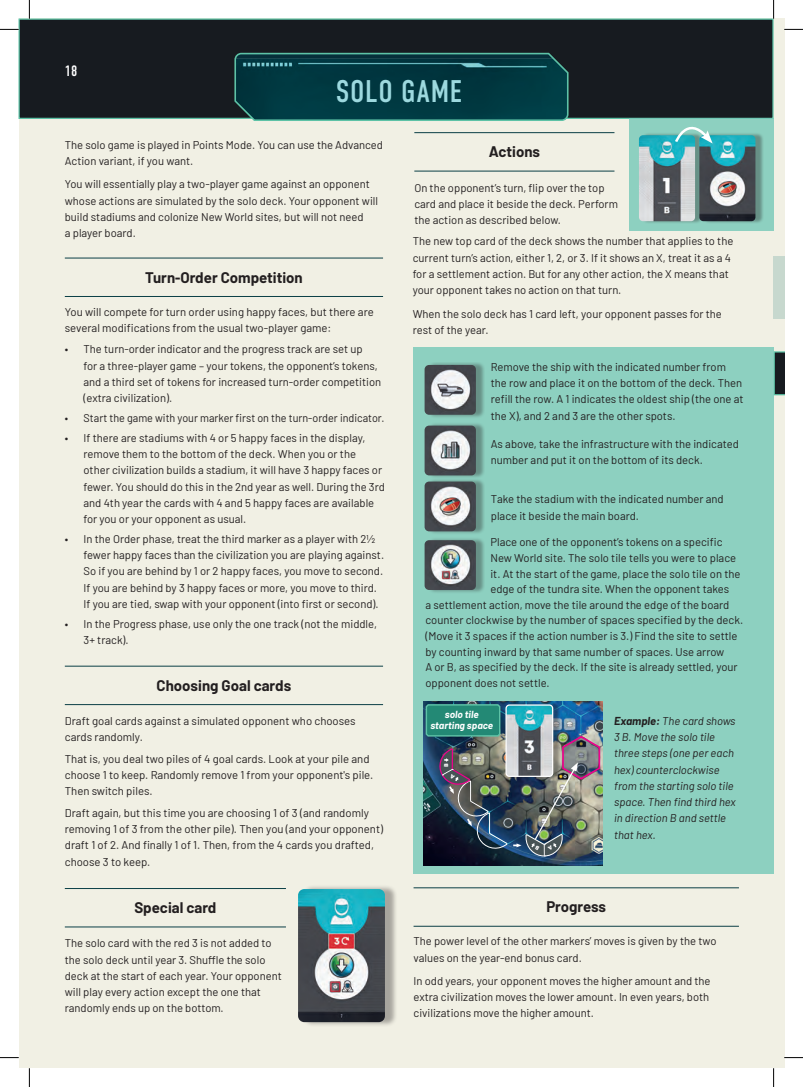
<style>
.page{position:relative;width:803px;height:1087px;background:#fff}
.page>*{position:absolute;margin:0;border:0;box-sizing:border-box;transform-origin:0 0}
.t1{font:31.25px "DIN Condensed";letter-spacing:.02em;color:#9dd9df}
.t2{font:700 15px "Barlow";color:#231f20}
.t3{font:15px "DIN Condensed";color:#fff}
.t4{font:11.25px/16.2px "Barlow";color:#231f20}
.t5{font:italic 11.25px/16.2px "Barlow";color:#231f20}
.t6{font:11.25px "Barlow";color:#231f20;scale:.96 1}
.t7{font:italic 700 10px/11.8px "Barlow";color:#fff;text-align:center}
.s1{font-weight:700}
</style>
<div class="page">
<div style="left:19px;top:19px;width:765px;height:1049px;background:#f1f0e4"></div>
<div style="left:19px;top:19px;width:755px;height:101px;background:#171b20"></div>
<svg style="left:773px;top:350px;width:11px;height:46px"></svg>
<div style="left:413px;top:347px;width:360px;height:526px;background:#8dd0c0"></div>
<div style="left:629px;top:119px;width:144px;height:112px;background:#8dd0c0"></div>
<div style="left:302px;top:884px;width:96px;height:142px;background:#231f20;opacity:.36"></div>
<img style="left:298px;top:889px;width:87px;height:133px">
<div style="left:427px;top:362px;width:58px;height:56px;background:#231f20;opacity:.36"></div>
<img style="left:425px;top:365px;width:51px;height:50px">
<div style="left:427px;top:422px;width:58px;height:57px;background:#231f20;opacity:.36"></div>
<img style="left:425px;top:425px;width:51px;height:23px">
<svg style="left:234px;top:52px;width:335px;height:69px;background:#094148"></svg>
<hr style="left:414px;top:132px;width:200px;height:1px;background:#0b3f46">
<hr style="left:414px;top:171px;width:200px;height:1px;background:#0b3f46">
<hr style="left:413px;top:887px;width:326px;height:1px;background:#0b3f46">
<hr style="left:413px;top:925px;width:326px;height:1px;background:#0b3f46">
<hr style="left:65px;top:257px;width:318px;height:1px;background:#0b3f46">
<hr style="left:65px;top:665px;width:318px;height:1px;background:#0b3f46">
<hr style="left:65px;top:888px;width:221px;height:1px;background:#0b3f46">
<hr style="left:65px;top:296px;width:318px;height:1px;background:#0b3f46">
<hr style="left:65px;top:704px;width:318px;height:1px;background:#0b3f46">
<hr style="left:65px;top:926px;width:221px;height:1px;background:#0b3f46">
<div style="left:773px;top:256px;width:11px;height:63px;background:#c7d8ce"></div>
<div style="left:642px;top:132px;width:61px;height:92px;background:#231f20;opacity:.36"></div>
<img style="left:639px;top:135px;width:56px;height:86px">
<div style="left:702px;top:132px;width:62px;height:92px;background:#231f20;opacity:.36"></div>
<img style="left:699px;top:135px;width:56px;height:86px">
<svg style="left:674px;top:114px;width:39px;height:30px"></svg>
<img style="left:423px;top:701px;width:180px;height:164px">
<svg style="left:0;top:29px;width:19px;height:1px"></svg>
<svg style="left:784px;top:29px;width:19px;height:1px"></svg>
<svg style="left:0;top:1057px;width:19px;height:1px"></svg>
<svg style="left:784px;top:1056px;width:19px;height:2px"></svg>
<svg style="left:29px;top:0;width:1px;height:19px"></svg>
<svg style="left:29px;top:1068px;width:1px;height:18px"></svg>
<svg style="left:773px;top:0;width:1px;height:19px"></svg>
<svg style="left:773px;top:1068px;width:1px;height:18px"></svg>
<img style="left:425px;top:448px;width:177px;height:408px">
<h2 class="t3" style="left:65px;top:63px;width:14px">18</h2>
<h1 class="t1" style="left:336px;top:74px;width:128px">SOLO GAME</h1>
<p class="t4" style="left:65px;top:136px;width:320px">The solo game is played in Points Mode. You can use the Advanced<br>Action variant, if you want.</p>
<p class="t4" style="left:65px;top:175px;width:315px">You will essentially play a two-player game against an opponent whose actions are simulated by the solo deck. Your opponent will build stadiums and colonize New World sites, but will not need<br>a player board.</p>
<h2 class="t2" style="left:489px;top:141px;width:53px">Actions</h2>
<p class="t4" style="left:414px;top:179px;width:205px">On the opponent’s turn, flip over the top card and place it beside the deck. Perform the action as described below.</p>
<p class="t4" style="left:413px;top:232px;width:322px">The new top card of the deck shows the number that applies to the current turn’s action, either 1, 2, or 3. If it shows an X, treat it as a 4 for a settlement action. But for any other action, the X means that your opponent takes no action on that turn.</p>
<p class="t4" style="left:413px;top:304px;width:311px">When the solo deck has 1 card left, your opponent passes for the rest of the year.</p>
<h2 class="t2" style="left:145px;top:266px;width:159px">Turn-Order Competition</h2>
<p class="t4" style="left:65px;top:302px;width:310px">You will compete for turn order using happy faces, but there are several modifications from the usual two-player game:</p>
<p class="t4" style="left:84px;top:340px;width:299px;text-indent:-19px">• The turn-order indicator and the progress track are set up<br>for a three-player game – your tokens, the opponent’s tokens, and a third set of tokens for increased turn-order competition (extra civilization).</p>
<p class="t6" style="left:65px;top:410px;width:334px">• Start the game with your marker first on the turn-order indicator.</p>
<p class="t4" style="left:84px;top:429px;width:303px;text-indent:-19px">• If there are stadiums with 4 or 5 happy faces in the display, remove them to the bottom of the deck. When you or the other civilization builds a stadium, it will have 3 happy faces or fewer. You should do this in the 2nd year as well. During the 3rd and 4th year the cards with 4 and 5 happy faces are available for you or your opponent as usual.</p>
<p class="t4" style="left:84px;top:530px;width:302px;text-indent:-19px">• In the Order phase, treat the third marker as a player with 2½ fewer happy faces than the civilization you are playing against.<br>So if you are behind by 1 or 2 happy faces, you move to second.<br>If you are behind by 3 happy faces or more, you move to third.<br>If you are tied, swap with your opponent (into first or second).</p>
<p class="t4" style="left:84px;top:614px;width:295px;text-indent:-19px">• In the Progress phase, use only the one track (not the middle,<br>3+ track).</p>
<p class="t4" style="left:491px;top:358px;width:254px">Remove the ship with the indicated number from the row and place it on the bottom of the deck. Then refill the row. A 1 indicates the oldest ship (the one at the X), and 2 and 3 are the other spots.</p>
<p class="t4" style="left:491px;top:435px;width:250px">As above, take the infrastructure with the indicated number and put it on the bottom of its deck.</p>
<p class="t4" style="left:491px;top:490px;width:234px">Take the stadium with the indicated number and place it beside the main board.</p>
<p class="t4" style="left:490px;top:533px;width:234px">Place one of the opponent’s tokens on a specific</p>
<p class="t4" style="left:490px;top:549px;width:247px">New World site. The solo tile tells you were to place</p>
<p class="t4" style="left:490px;top:564px;width:251px">it. At the start of the game, place the solo tile on the</p>
<p class="t4" style="left:490px;top:580px;width:240px">edge of the tundra site. When the opponent takes</p>
<p class="t4" style="left:425px;top:595px;width:305px">a settlement action, move the tile around the edge of the board</p>
<p class="t4" style="left:425px;top:611px;width:319px">counter clockwise by the number of spaces specified by the deck.</p>
<p class="t4" style="left:425px;top:627px;width:313px">(Move it 3 spaces if the action number is 3.) Find the site to settle</p>
<p class="t4" style="left:425px;top:642px;width:300px">by counting inward by that same number of spaces. Use arrow</p>
<p class="t4" style="left:425px;top:658px;width:314px">A or B, as specified by the deck. If the site is already settled, your</p>
<p class="t4" style="left:425px;top:674px;width:126px">opponent does not settle.</p>
<h2 class="t2" style="left:157px;top:674px;width:136px">Choosing Goal cards</h2>
<p class="t4" style="left:65px;top:711px;width:292px">Draft goal cards against a simulated opponent who chooses cards randomly.</p>
<p class="t4" style="left:65px;top:749px;width:310px">That is, you deal two piles of 4 goal cards. Look at your pile and choose 1 to keep. Randomly remove 1 from your opponent's pile.<br>Then switch piles.</p>
<p class="t4" style="left:65px;top:803px;width:320px">Draft again, but this time you are choosing 1 of 3 (and randomly removing 1 of 3 from the other pile). Then you (and your opponent) draft 1 of 2. And finally 1 of 1. Then, from the 4 cards you drafted, choose 3 to keep.</p>
<h2 class="t2" style="left:134px;top:896px;width:84px">Special card</h2>
<p class="t4" style="left:65px;top:934px;width:218px">The solo card with the red 3 is not added to the solo deck until year 3. Shuffle the solo deck at the start of each year. Your opponent will play every action except the one that randomly ends up on the bottom.</p>
<p class="t7" style="left:430px;top:707px;width:64px">solo tile starting space</p>
<p class="t5" style="left:614px;top:711px;width:123px"><span class="s1">Example:</span> The card shows<br>3 B. Move the solo tile three steps (one per each hex) counterclockwise from the starting solo tile space. Then find third hex in direction B and settle that hex.</p>
<h2 class="t2" style="left:546px;top:895px;width:61px">Progress</h2>
<p class="t4" style="left:413px;top:932px;width:304px">The power level of the other markers’ moves is given by the two values on the year-end bonus card.</p>
<p class="t4" style="left:413px;top:971px;width:298px;text-align:justify">In odd years, your opponent moves the higher amount and the extra civilization moves the lower amount. In even years, both civilizations move the higher amount.</p>
</div>
